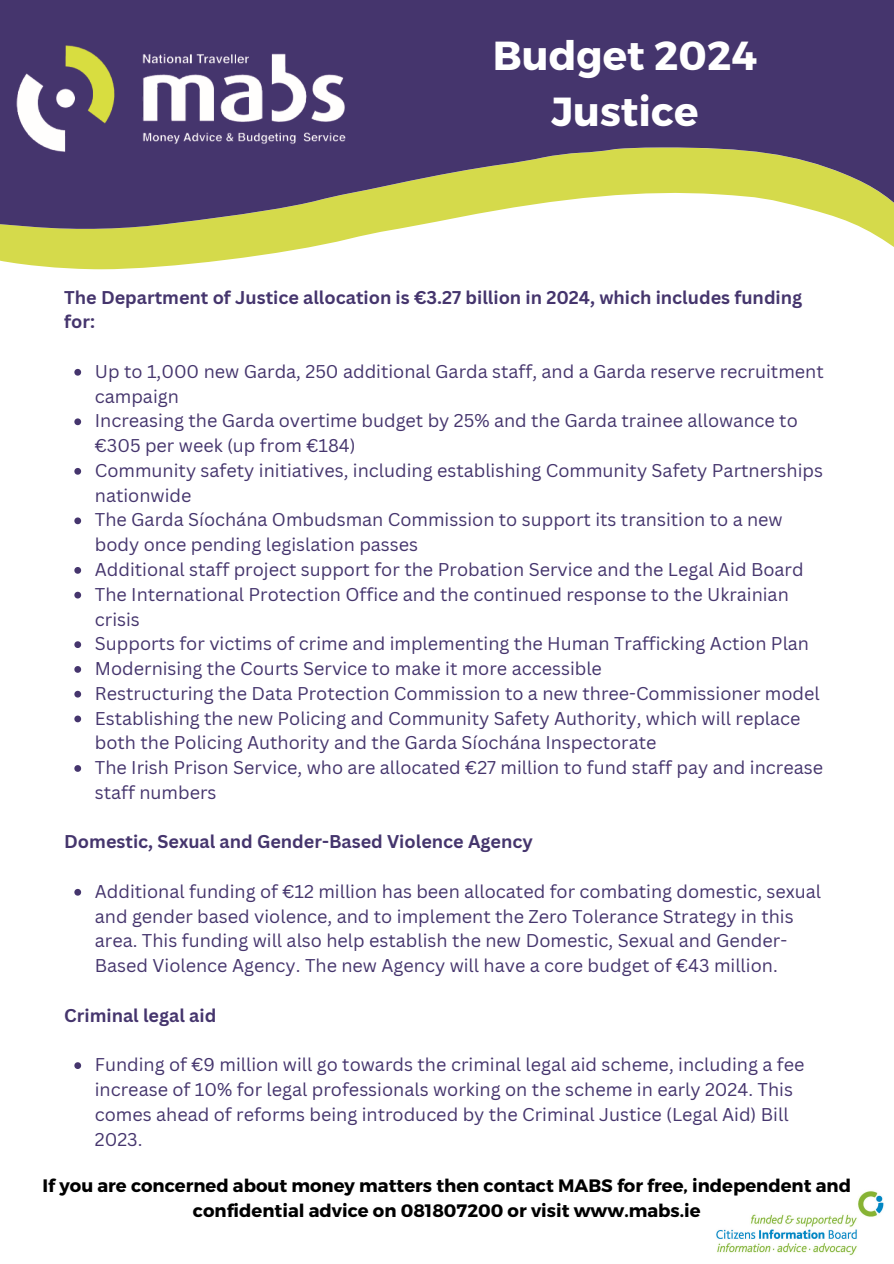
<style>
.page{position:relative;width:894px;height:1264px;background:#fff}
.page>*{position:absolute;margin:0;border:0;box-sizing:border-box;transform-origin:0 0}
.t1{font:700 40.5px/56.2px "Montserrat";color:#fff;text-align:center}
.t2{font:18px/24.8px "Canva Sans";color:#45356d}
.t3{font:700 18px/24.8px "Canva Sans";color:#45356d}
.t4{font:700 18px/24.8px "Montserrat";color:#000;text-align:center}
</style>
<div class="page">
<svg style="left:0;top:250px;width:293px;height:20px;fill:#d5da4b"></svg>
<svg style="left:0;top:0;width:893px;height:250px;background:#7e7479"></svg>
<img style="left:3px;top:9px;width:379px;height:160px">
<img style="left:716px;top:1191px;width:168px;height:64px">
<svg style="left:74px;top:369px;width:7px;height:6px"></svg>
<svg style="left:74px;top:418px;width:7px;height:7px"></svg>
<svg style="left:74px;top:468px;width:7px;height:6px"></svg>
<svg style="left:74px;top:517px;width:7px;height:7px"></svg>
<svg style="left:74px;top:567px;width:7px;height:6px"></svg>
<svg style="left:74px;top:591px;width:7px;height:7px"></svg>
<svg style="left:74px;top:641px;width:7px;height:7px"></svg>
<svg style="left:74px;top:666px;width:7px;height:6px"></svg>
<svg style="left:74px;top:690px;width:7px;height:7px"></svg>
<svg style="left:74px;top:715px;width:7px;height:7px"></svg>
<svg style="left:74px;top:765px;width:7px;height:6px"></svg>
<svg style="left:74px;top:888px;width:7px;height:7px"></svg>
<svg style="left:74px;top:1062px;width:7px;height:6px"></svg>
<p class="t1" style="left:493px;top:25px;width:265px">Budget 2024<br>Justice</p>
<h1 class="t3" style="left:64px;top:284px;width:739px">The Department of Justice allocation is €3.27 billion in 2024, which includes funding for:</h1>
<h2 class="t2" style="left:95px;top:358px;width:730px">Up to 1,000 new Garda, 250 additional Garda staff, and a Garda reserve recruitment campaign</h2>
<p class="t2" style="left:95px;top:408px;width:704px">Increasing the Garda overtime budget by 25% and the Garda trainee allowance to €305 per week (up from €184)</p>
<p class="t2" style="left:95px;top:457px;width:729px">Community safety initiatives, including establishing Community Safety Partnerships nationwide</p>
<p class="t2" style="left:95px;top:507px;width:689px">The Garda Síochána Ombudsman Commission to support its transition to a new body once pending legislation passes</p>
<p class="t2" style="left:95px;top:556px;width:710px">Additional staff project support for the Probation Service and the Legal Aid Board</p>
<p class="t2" style="left:95px;top:581px;width:695px">The International Protection Office and the continued response to the Ukrainian crisis</p>
<p class="t2" style="left:95px;top:631px;width:715px">Supports for victims of crime and implementing the Human Trafficking Action Plan</p>
<p class="t2" style="left:95px;top:655px;width:508px">Modernising the Courts Service to make it more accessible</p>
<p class="t2" style="left:95px;top:680px;width:726px">Restructuring the Data Protection Commission to a new three-Commissioner model</p>
<p class="t2" style="left:95px;top:705px;width:707px">Establishing the new Policing and Community Safety Authority, which will replace both the Policing Authority and the Garda Síochána Inspectorate</p>
<p class="t2" style="left:95px;top:754px;width:729px">The Irish Prison Service, who are allocated €27 million to fund staff pay and increase staff numbers</p>
<p class="t3" style="left:64px;top:829px;width:470px">Domestic, Sexual and Gender-Based Violence Agency</p>
<h2 class="t2" style="left:95px;top:878px;width:727px">Additional funding of €12 million has been allocated for combating domestic, sexual and gender based violence, and to implement the Zero Tolerance Strategy in this area. This funding will also help establish the new Domestic, Sexual and Gender-Based Violence Agency. The new Agency will have a core budget of €43 million.</h2>
<p class="t3" style="left:64px;top:1002px;width:153px">Criminal legal aid</p>
<h2 class="t2" style="left:95px;top:1051px;width:711px">Funding of €9 million will go towards the criminal legal aid scheme, including a fee increase of 10% for legal professionals working on the scheme in early 2024. This comes ahead of reforms being introduced by the Criminal Justice (Legal Aid) Bill 2023.</h2>
<h2 class="t4" style="left:43px;top:1172px;width:809px">If you are concerned about money matters then contact MABS for free, independent and confidential advice on 081807200 or visit www.mabs.ie</h2>
</div>
